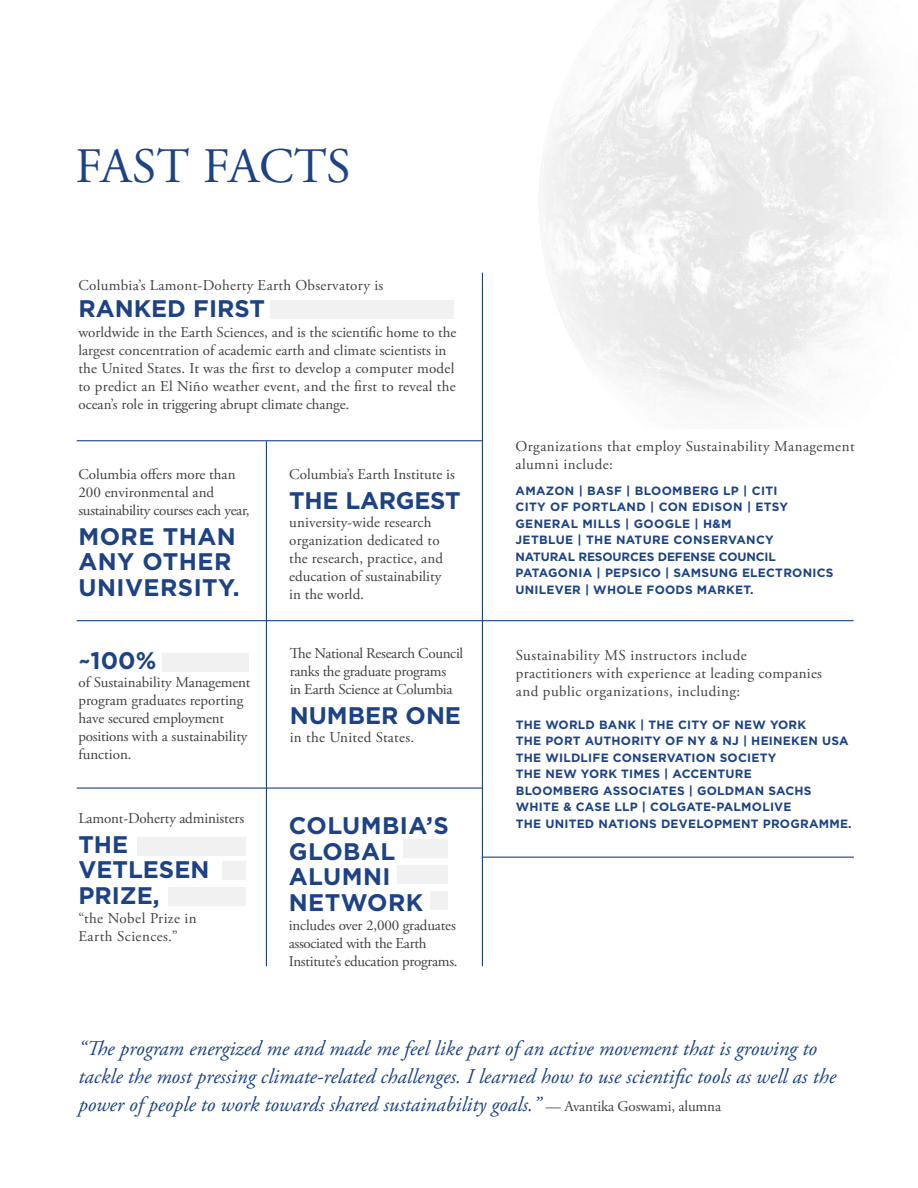
<style>
.page{position:relative;width:918px;height:1188px;background:#fff}
.page>*{position:absolute;margin:0;border:0;box-sizing:border-box;transform-origin:0 0}
.t1{font:49.5px "Adobe Garamond Pro";color:#1d4384}
.t2{font:700 24px/25.5px "Gotham";letter-spacing:.02em;color:#1d4384}
.t3{font:700 24px/25.5px "Gotham";color:#1d4384}
.t4{font:italic 21px/28.3px "Adobe Garamond Pro";color:#1d4384}
.t5{font:15px/18px "Adobe Garamond Pro";color:#414042}
.t6{font:15px/18px "Adobe Garamond Pro";letter-spacing:.03em;color:#414042}
.t7{font:15px/18px "Adobe Garamond Pro";letter-spacing:-.02em;color:#414042}
.t8{font:15px "Adobe Garamond Pro";letter-spacing:.02em;color:#414042}
.t9{font:700 12px/16.5px "Gotham";letter-spacing:.02em;color:#1d4384}
.s1{font-style:normal;font-size:15px;color:#414042}
</style>
<div class="page">
<img style="left:539px;top:0;width:343px;height:404px">
<hr style="left:77px;top:440px;width:405px;height:1px;background:#1d4384">
<hr style="left:77px;top:788px;width:405px;height:1px;background:#1d4384">
<hr style="left:266px;top:441px;width:1px;height:525px;background:#1d4384">
<hr style="left:77px;top:620px;width:777px;height:1px;background:#1d4384">
<div style="left:270px;top:300px;width:184px;height:19px;background:#f1f1f2"></div>
<div style="left:163px;top:653px;width:86px;height:18px;background:#f1f1f2"></div>
<div style="left:137px;top:837px;width:109px;height:19px;background:#f1f1f2"></div>
<div style="left:403px;top:839px;width:44px;height:19px;background:#f1f1f2"></div>
<div style="left:168px;top:888px;width:78px;height:18px;background:#f1f1f2"></div>
<div style="left:430px;top:891px;width:17px;height:19px;background:#f1f1f2"></div>
<div style="left:222px;top:862px;width:24px;height:18px;background:#f1f1f2"></div>
<div style="left:397px;top:865px;width:50px;height:19px;background:#f1f1f2"></div>
<hr style="left:482px;top:857px;width:372px;height:1px;background:#1d4384">
<hr style="left:482px;top:273px;width:1px;height:693px;background:#1d4384">
<h1 class="t1" style="left:76px;top:137px;width:277px">FAST FACTS</h1>
<p class="t8" style="left:78px;top:276px;width:306px">Columbia’s Lamont-Doherty Earth Observatory is</p>
<h2 class="t3" style="left:78px;top:295px;width:188px">RANKED FIRST</h2>
<p class="t5" style="left:78px;top:323px;width:380px">worldwide in the Earth Sciences, and is the scientific home to the largest concentration of academic earth and climate scientists in the United States. It was the first to develop a computer model to predict an El Niño weather event, and the first to reveal the ocean’s role in triggering abrupt climate change.</p>
<p class="t5" style="left:78px;top:466px;width:173px">Columbia offers more than<br>200 environmental and sustainability courses each year,</p>
<h2 class="t2" style="left:78px;top:523px;width:163px">MORE THAN<br>ANY OTHER<br>UNIVERSITY.</h2>
<h2 class="t3" style="left:78px;top:648px;width:80px">~100%</h2>
<p class="t5" style="left:78px;top:674px;width:174px">of Sustainability Management program graduates reporting have secured employment positions with a sustainability function.</p>
<p class="t5" style="left:78px;top:810px;width:167px">Lamont-Doherty administers</p>
<h2 class="t3" style="left:78px;top:831px;width:132px">THE<br>VETLESEN<br>PRIZE,</h2>
<p class="t6" style="left:78px;top:910px;width:120px">“the Nobel Prize in<br>Earth Sciences.”</p>
<p class="t5" style="left:289px;top:466px;width:167px">Columbia’s Earth Institute is</p>
<h2 class="t3" style="left:289px;top:487px;width:173px">THE LARGEST</h2>
<p class="t5" style="left:289px;top:514px;width:155px">university-wide research organization dedicated to the research, practice, and education of sustainability in the world.</p>
<p class="t7" style="left:290px;top:645px;width:175px">The National Research Council ranks the graduate programs<br>in Earth Science at Columbia</p>
<h2 class="t3" style="left:290px;top:702px;width:173px">NUMBER ONE</h2>
<p class="t8" style="left:290px;top:728px;width:126px">in the United States.</p>
<h2 class="t2" style="left:289px;top:812px;width:161px">COLUMBIA’S<br>GLOBAL<br>ALUMNI<br>NETWORK</h2>
<p class="t7" style="left:289px;top:917px;width:170px">includes over 2,000 graduates associated with the Earth<br>Institute’s education programs.</p>
<p class="t6" style="left:516px;top:437px;width:341px">Organizations that employ Sustainability Management alumni include:</p>
<p class="t9" style="left:516px;top:482px;width:319px">AMAZON | BASF | BLOOMBERG LP | CITI<br>CITY OF PORTLAND | CON EDISON | ETSY GENERAL MILLS | GOOGLE | H&amp;M<br>JETBLUE | THE NATURE CONSERVANCY NATURAL RESOURCES DEFENSE COUNCIL PATAGONIA | PEPSICO | SAMSUNG ELECTRONICS UNILEVER | WHOLE FOODS MARKET.</p>
<p class="t6" style="left:516px;top:646px;width:308px">Sustainability MS instructors include practitioners with experience at leading companies and public organizations, including:</p>
<p class="t9" style="left:516px;top:716px;width:337px">THE WORLD BANK | THE CITY OF NEW YORK<br>THE PORT AUTHORITY OF NY &amp; NJ | HEINEKEN USA THE WILDLIFE CONSERVATION SOCIETY<br>THE NEW YORK TIMES | ACCENTURE<br>BLOOMBERG ASSOCIATES | GOLDMAN SACHS WHITE &amp; CASE LLP | COLGATE-PALMOLIVE<br>THE UNITED NATIONS DEVELOPMENT PROGRAMME.</p>
<p class="t4" style="left:78px;top:1035px;width:759px">“The program energized me and made me feel like part of an active movement that is growing to tackle the most pressing climate-related challenges. I learned how to use scientific tools as well as the power of people to work towards shared sustainability goals.” <span class="s1">— Avantika Goswami, alumna</span></p>
</div>
